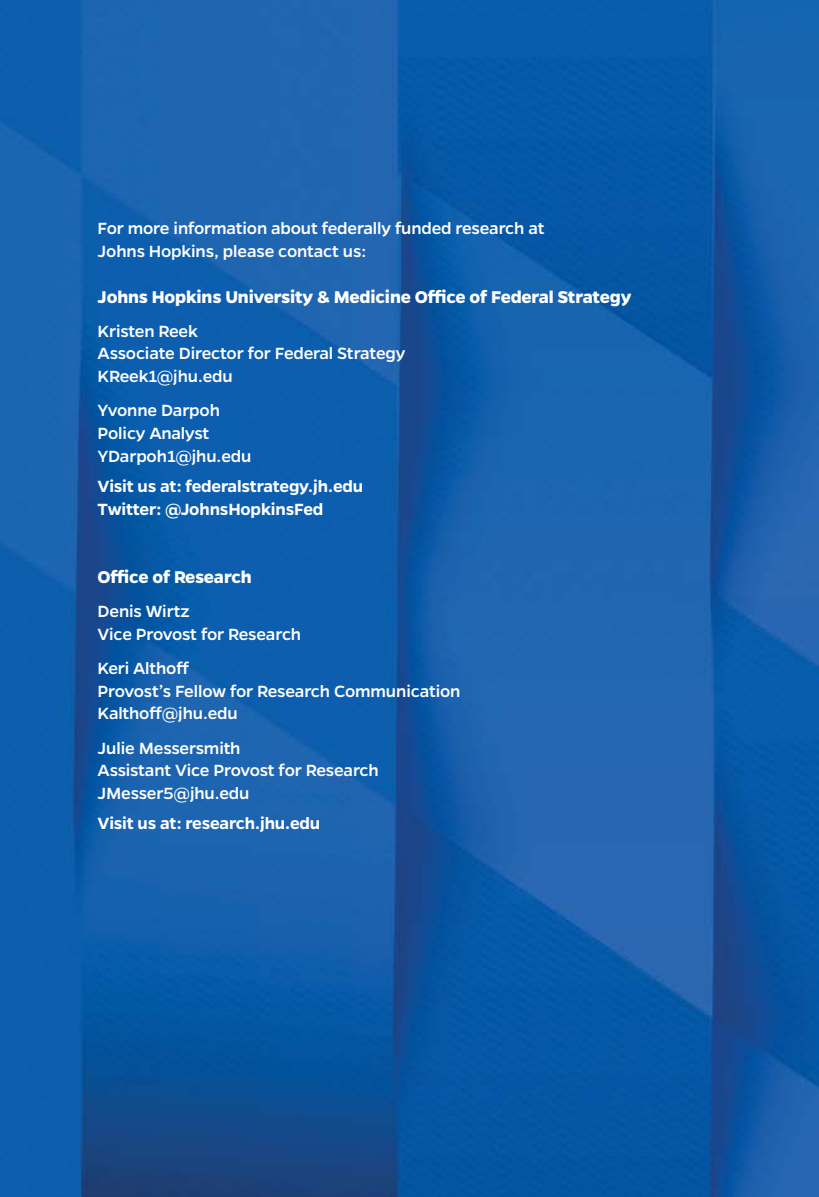
<style>
.page{position:relative;width:819px;height:1197px;background:#fff}
.page>*{position:absolute;margin:0;border:0;box-sizing:border-box;transform-origin:0 0}
.t1{font:700 19.25px "Gentona";letter-spacing:-.01em;color:#fff}
.t2{font:500 18.38px/22.8px "Gentona";letter-spacing:-.01em;color:#fff}
.t3{font:600 18.38px/22.8px "Gentona";letter-spacing:-.01em;color:#fff}
</style>
<div class="page">
<img style="left:0;top:0;width:819px;height:1197px">
<p class="t2" style="left:98px;top:217px;width:448px">For more information about federally funded research at<br>Johns Hopkins, please contact us:</p>
<p class="t1" style="left:98px;top:285px;width:535px">Johns Hopkins University &amp; Medicine Office of Federal Strategy</p>
<p class="t2" style="left:98px;top:319px;width:309px">Kristen Reek<br>Associate Director for Federal Strategy<br>KReek1@jhu.edu</p>
<p class="t2" style="left:98px;top:399px;width:155px">Yvonne Darpoh<br>Policy Analyst<br>YDarpoh1@jhu.edu</p>
<p class="t3" style="left:98px;top:475px;width:267px">Visit us at: federalstrategy.jh.edu<br>Twitter: @JohnsHopkinsFed</p>
<p class="t1" style="left:98px;top:566px;width:155px">Office of Research</p>
<p class="t2" style="left:98px;top:600px;width:205px">Denis Wirtz<br>Vice Provost for Research</p>
<p class="t2" style="left:98px;top:657px;width:364px">Keri Althoff<br>Provost’s Fellow for Research Communication<br>Kalthoff@jhu.edu</p>
<p class="t2" style="left:98px;top:736px;width:283px">Julie Messersmith<br>Assistant Vice Provost for Research<br>JMesser5@jhu.edu</p>
<p class="t3" style="left:98px;top:812px;width:224px">Visit us at: research.jhu.edu</p>
</div>
